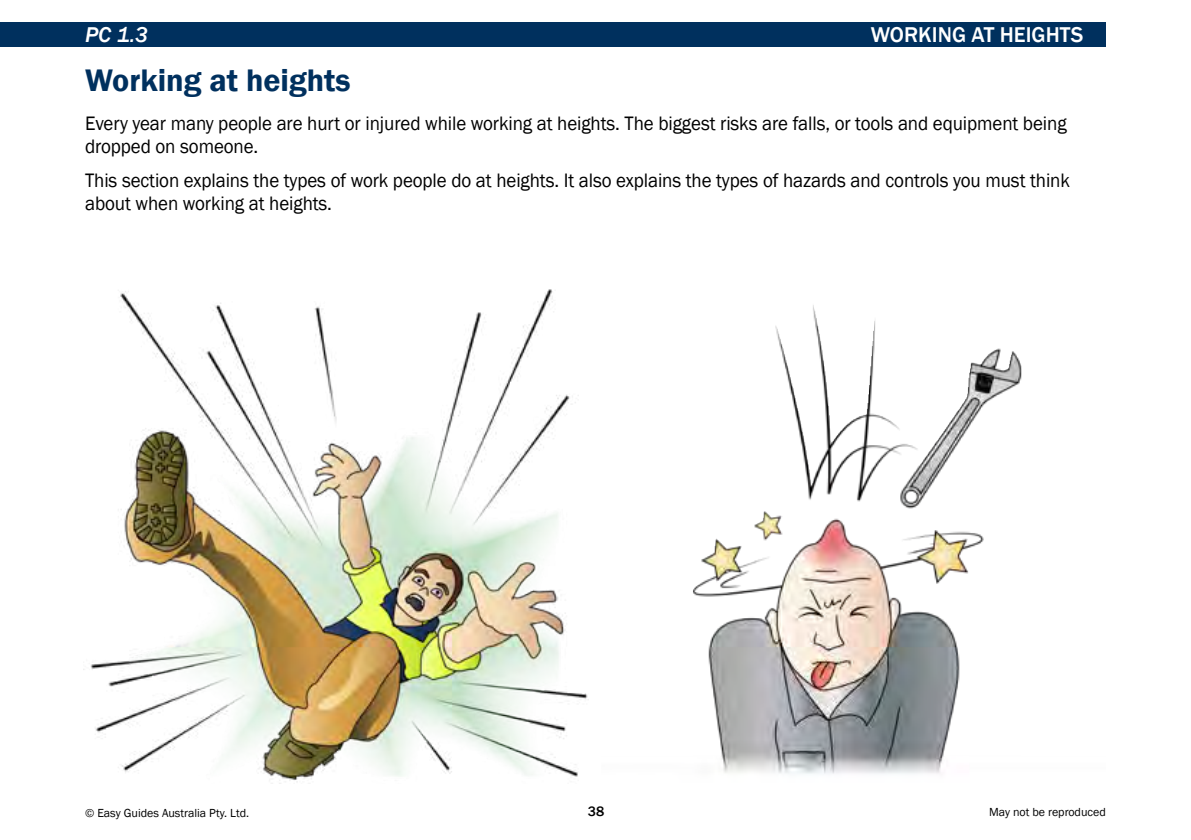
<style>
.page{position:relative;width:1191px;height:840px;background:#fff}
.page>*{position:absolute;margin:0;border:0;box-sizing:border-box;transform-origin:0 0}
.t1{font:600 32px "Franklin Gothic";color:#00305e}
.t2{font:500 22px "Franklin Gothic";color:#fff}
.t3{font:italic 500 22px "Franklin Gothic";color:#fff}
.t4{font:20px/22.8px "Franklin Gothic";letter-spacing:-.005em;color:#000;scale:.95 1}
.t5{font:500 14px "Franklin Gothic";color:#000}
.t6{font:12px "Franklin Gothic";color:#000}
</style>
<div class="page">
<div style="left:0;top:23px;width:1106px;height:24px;background:#00305e"></div>
<img style="left:693px;top:305px;width:329px;height:469px">
<img style="left:90px;top:289px;width:498px;height:493px">
<p class="t3" style="left:85px;top:22px;width:64px">PC 1.3</p>
<p class="t2" style="left:871px;top:21px;width:214px">WORKING AT HEIGHTS</p>
<h1 class="t1" style="left:85px;top:60px;width:267px">Working at heights</h1>
<p class="t4" style="left:85px;top:113px;width:1034px">Every year many people are hurt or injured while working at heights. The biggest risks are falls, or tools and equipment being dropped on someone.</p>
<p class="t4" style="left:85px;top:170px;width:1038px">This section explains the types of work people do at heights. It also explains the types of hazards and controls you must think about when working at heights.</p>
<p class="t6" style="left:85px;top:805px;width:166px">© Easy Guides Australia Pty. Ltd.</p>
<p class="t5" style="left:588px;top:802px;width:18px">38</p>
<p class="t6" style="left:989px;top:804px;width:118px">May not be reproduced</p>
</div>
